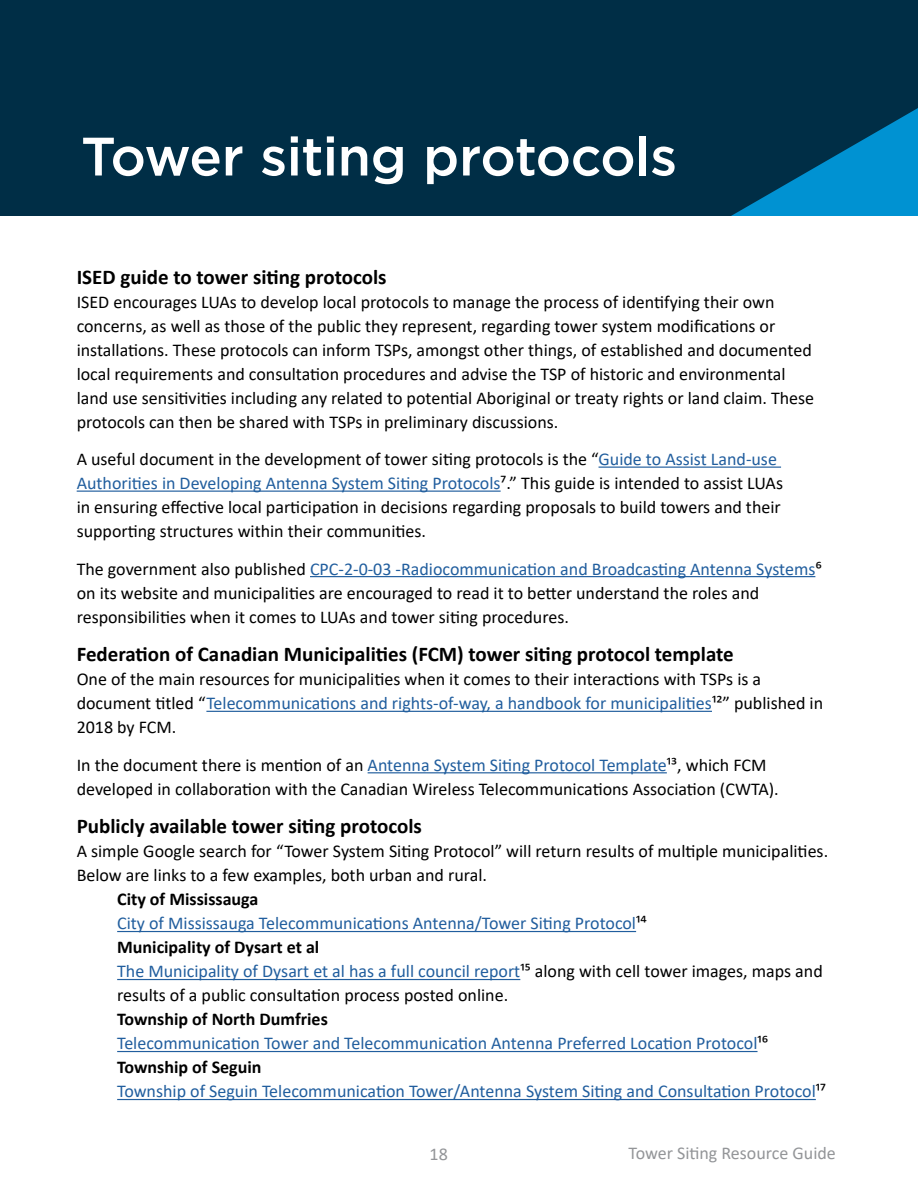
<style>
.page{position:relative;width:918px;height:1188px;background:#fff}
.page>*{position:absolute;margin:0;border:0;box-sizing:border-box;transform-origin:0 0}
.t1{font:500 54px "Gotham";letter-spacing:-.015em;color:#fff}
.t2{font:700 21px "Calibri";color:#000}
.t3{font:18px/24px "Calibri";color:#000}
.t4{font:18px/24px "Calibri";color:#215e9e}
.t5{font:18px "Calibri";color:#939598}
.s1{color:#215e9e}
.s2{font-weight:700;color:#000}
.s3{color:#000}
</style>
<div class="page">
<div style="left:0;top:0;width:918px;height:216px;background:#002e46"></div>
<svg style="left:731px;top:108px;width:187px;height:108px"></svg>
<hr style="left:599px;top:467px;width:182px;height:1px;background:#215e9e">
<hr style="left:77px;top:491px;width:424px;height:1px;background:#215e9e">
<hr style="left:310px;top:576px;width:505px;height:1px;background:#215e9e">
<hr style="left:206px;top:711px;width:506px;height:1px;background:#215e9e">
<hr style="left:368px;top:772px;width:299px;height:1px;background:#215e9e">
<hr style="left:117px;top:931px;width:519px;height:1px;background:#215e9e">
<hr style="left:117px;top:979px;width:403px;height:1px;background:#215e9e">
<hr style="left:117px;top:1051px;width:641px;height:1px;background:#215e9e">
<hr style="left:117px;top:1099px;width:699px;height:1px;background:#215e9e">
<h1 class="t1" style="left:81px;top:121px;width:598px">Tower siting protocols</h1>
<p class="t2" style="left:77px;top:262px;width:311px">ISED guide to tower siting protocols</p>
<p class="t3" style="left:77px;top:289px;width:739px">ISED encourages LUAs to develop local protocols to manage the process of identifying their own concerns, as well as those of the public they represent, regarding tower system modifications or installations. These protocols can inform TSPs, amongst other things, of established and documented local requirements and consultation procedures and advise the TSP of historic and environmental land use sensitivities including any related to potential Aboriginal or treaty rights or land claim. These protocols can then be shared with TSPs in preliminary discussions.</p>
<p class="t3" style="left:77px;top:447px;width:708px">A useful document in the development of tower siting protocols is the “<span class="s1">Guide to Assist Land-use Authorities in Developing Antenna System Siting Protocols</span>⁷.” This guide is intended to assist LUAs in ensuring effective local participation in decisions regarding proposals to build towers and their supporting structures within their communities.</p>
<p class="t3" style="left:77px;top:556px;width:747px">The government also published <span class="s1">CPC-2-0-03 -Radiocommunication and Broadcasting Antenna Systems</span>⁶ on its website and municipalities are encouraged to read it to better understand the roles and responsibilities when it comes to LUAs and tower siting procedures.</p>
<p class="t2" style="left:77px;top:639px;width:659px">Federation of Canadian Municipalities (FCM) tower siting protocol template</p>
<p class="t3" style="left:77px;top:667px;width:748px">One of the main resources for municipalities when it comes to their interactions with TSPs is a document titled “<span class="s1">Telecommunications and rights-of-way, a handbook for municipalities</span>¹²” published in<br>2018 by FCM.</p>
<p class="t3" style="left:77px;top:752px;width:704px">In the document there is mention of an <span class="s1">Antenna System Siting Protocol Template</span>¹³, which FCM developed in collaboration with the Canadian Wireless Telecommunications Association (CWTA).</p>
<p class="t2" style="left:77px;top:812px;width:347px">Publicly available tower siting protocols</p>
<p class="t3" style="left:77px;top:839px;width:753px">A simple Google search for “Tower System Siting Protocol” will return results of multiple municipalities.<br>Below are links to a few examples, both urban and rural.</p>
<p class="t4" style="left:117px;top:887px;width:707px"><span class="s2">City of Mississauga<br></span>City of Mississauga Telecommunications Antenna/Tower Siting Protocol<span class="s3">¹⁴<br></span><span class="s2">Municipality of Dysart et al<br></span>The Municipality of Dysart et al has a full council report<span class="s3">¹⁵ along with cell tower images, maps and results of a public consultation process posted online.</span></p>
<p class="t4" style="left:117px;top:1007px;width:710px"><span class="s2">Township of North Dumfries<br></span>Telecommunication Tower and Telecommunication Antenna Preferred Location Protocol<span class="s3">¹⁶<br></span><span class="s2">Township of Seguin<br></span>Township of Seguin Telecommunication Tower/Antenna System Siting and Consultation Protocol<span class="s3">¹⁷</span></p>
<p class="t5" style="left:430px;top:1141px;width:20px">18</p>
<p class="t5" style="left:628px;top:1140px;width:209px">Tower Siting Resource Guide</p>
</div>
